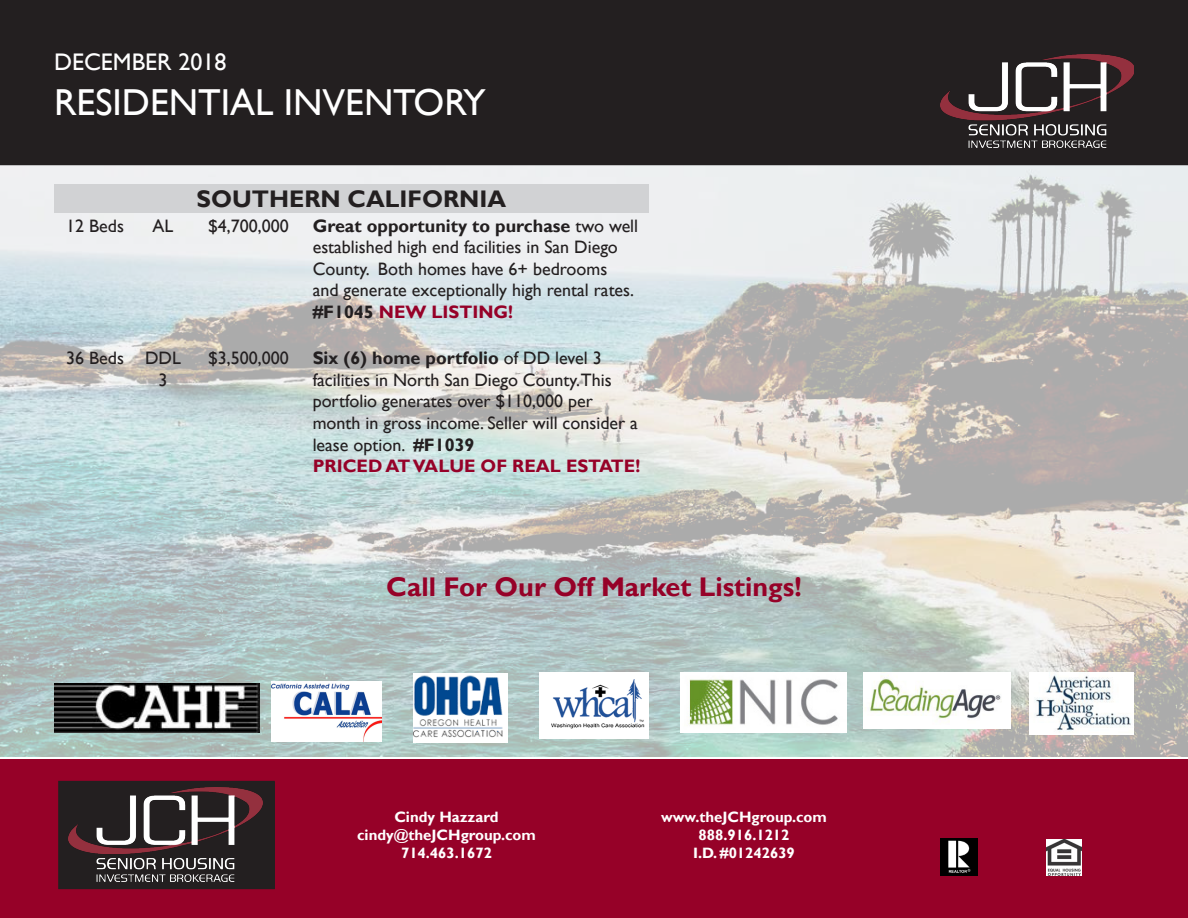
<style>
.page{position:relative;width:1188px;height:918px;background:#fff}
.page>*{position:absolute;margin:0;border:0;box-sizing:border-box;transform-origin:0 0}
.t1{font:37.5px "Gill Sans";color:#fff}
.t2{font:700 27px "Gill Sans";color:#960128}
.t3{font:700 24px "Gill Sans";color:#231f20}
.t4{font:24px "Gill Sans";color:#fff}
.t5{font:18px/21.6px "Gill Sans";color:#231f20}
.t6{font:700 18px "Gill Sans";color:#960128}
.t7{font:700 15px/18px "Gill Sans";color:#fff;text-align:center}
.s1{font-weight:700}
.s2{font-weight:700;color:#960128}
</style>
<div class="page">
<img style="left:1px;top:165px;width:1187px;height:592px">
<div style="left:1px;top:1px;width:1186px;height:163px;background:#231f20"></div>
<div style="left:0;top:0;width:1188px;height:165px;border:2px solid #231f20"></div>
<img style="left:941px;top:54px;width:193px;height:94px">
<div style="left:0;top:760px;width:1188px;height:158px;background:#960128"></div>
<img style="left:941px;top:839px;width:36px;height:36px">
<img style="left:1047px;top:839px;width:35px;height:36px">
<img style="left:54px;top:684px;width:206px;height:49px">
<img style="left:271px;top:681px;width:111px;height:61px">
<img style="left:864px;top:673px;width:147px;height:56px">
<img style="left:1030px;top:673px;width:104px;height:61px">
<img style="left:680px;top:673px;width:167px;height:60px">
<img style="left:539px;top:673px;width:110px;height:65px">
<img style="left:413px;top:674px;width:95px;height:69px">
<div style="left:59px;top:782px;width:215px;height:106px;background:#231f20"></div>
<div style="left:58px;top:781px;width:217px;height:108px;border:2px solid #231f20"></div>
<img style="left:69px;top:788px;width:193px;height:94px">
<div style="left:54px;top:185px;width:595px;height:28px;background:#d1d2d4"></div>
<h3 class="t4" style="left:54px;top:48px;width:174px">DECEMBER 2018</h3>
<h1 class="t1" style="left:54px;top:81px;width:433px">RESIDENTIAL INVENTORY</h1>
<p class="t3" style="left:197px;top:185px;width:311px">SOUTHERN CALIFORNIA</p>
<p class="t5" style="left:66px;top:215px;width:59px">12 Beds</p>
<p class="t5" style="left:153px;top:215px;width:22px">AL</p>
<p class="t5" style="left:208px;top:215px;width:82px">$4,700,000</p>
<p class="t5" style="left:313px;top:215px;width:327px"><span class="s1">Great opportunity to purchase</span> two well established high end facilities in San Diego County. Both homes have 6+ bedrooms<br>and generate exceptionally high rental rates. <span class="s1">#F1045</span> <span class="s2">NEW LISTING!</span></p>
<p class="t5" style="left:66px;top:348px;width:59px">36 Beds</p>
<p class="t5" style="left:145px;top:348px;width:37px;text-align:center">DDL<br>3</p>
<p class="t5" style="left:208px;top:348px;width:82px">$3,500,000</p>
<p class="t5" style="left:313px;top:348px;width:327px"><span class="s1">Six (6) home portfolio</span> of DD level 3 facilities in North San Diego County.This portfolio generates over $110,000 per month in gross income. Seller will consider a lease option. <span class="s1">#F1039</span></p>
<p class="t6" style="left:313px;top:455px;width:329px">PRICED AT VALUE OF REAL ESTATE!</p>
<p class="t2" style="left:386px;top:570px;width:417px">Call For Our Off Market Listings!</p>
<p class="t7" style="left:357px;top:809px;width:180px">Cindy Hazzard cindy@theJCHgroup.com<br>714.463.1672</p>
<p class="t7" style="left:661px;top:809px;width:167px">www.theJCHgroup.com<br>888.916.1212<br>I.D. #01242639</p>
</div>
